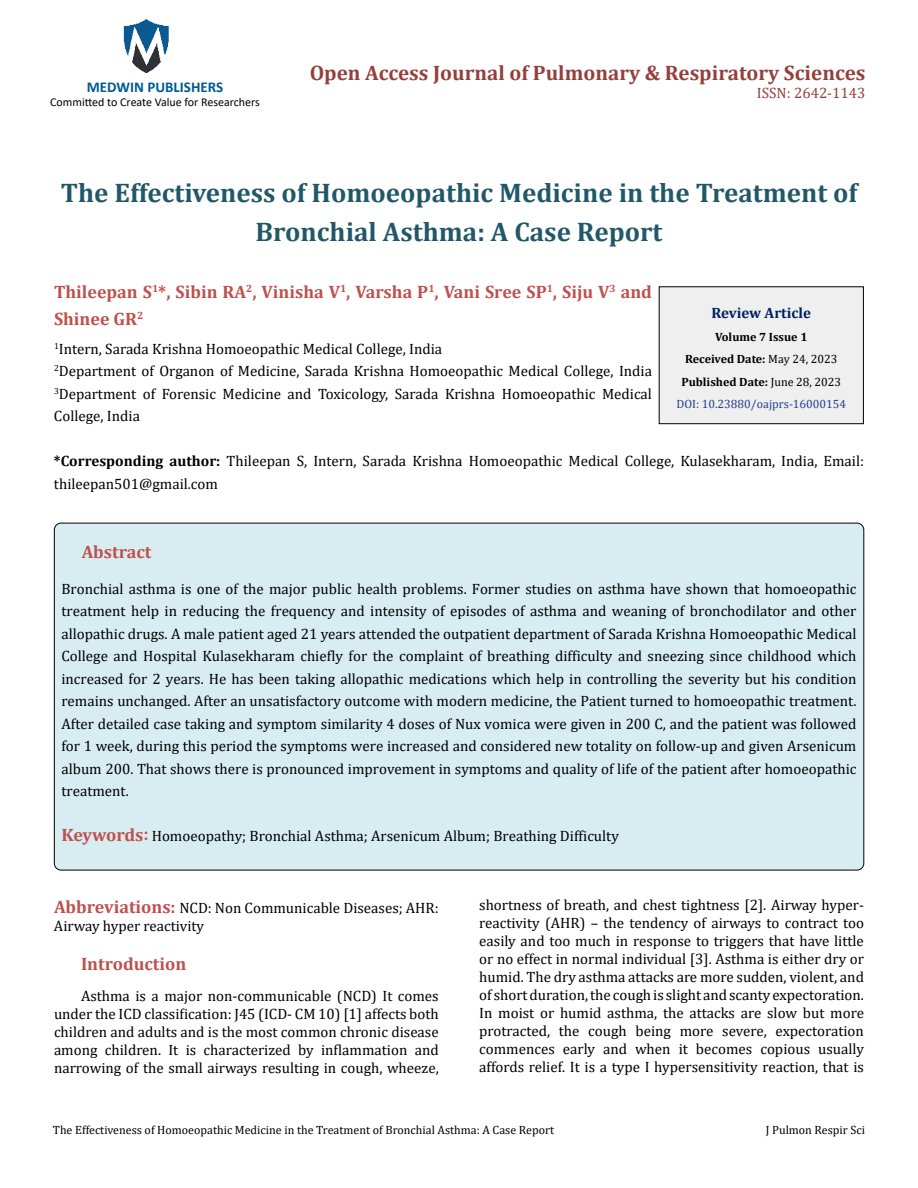
<style>
.page{position:relative;width:918px;height:1188px;background:#fff}
.page>*{position:absolute;margin:0;border:0;box-sizing:border-box;transform-origin:0 0}
.t1{font:700 27px/39px "Cambria";color:#215868;text-align:center}
.t2{font:700 21px "Cambria";color:#953f3c}
.t3{font:700 18px/27px "Cambria";color:#c0504d}
.t4{font:15px/18px "Cambria";color:#000}
.t5{font:700 15px "Calibri";color:#005991}
.t6{font:15px "Cambria";color:#953f3c}
.t7{font:700 15px "Cambria";color:#002060}
.t8{font:12px "Cambria";color:#000}
.t9{font:700 12px/22.5px "Cambria";color:#000;text-align:center}
.t10{font:12px "Calibri";color:#000}
.s1{font-weight:700}
.s2{font-weight:400}
.s3{font-weight:400;color:#25408f}
.s4{font-weight:700;font-size:18px;color:#c0504d}
.s5{font-family:"Calibri";font-weight:700;font-size:18px;color:#c0504d}
</style>
<div class="page">
<img style="left:123px;top:19px;width:46px;height:54px">
<div style="left:659px;top:287px;width:204px;height:137px;background:#efefef"></div>
<div style="left:659px;top:286px;width:205px;height:138px;border:1px solid #000"></div>
<div style="left:54px;top:523px;width:810px;height:347px;background:#d8edf2;border-radius:7px"></div>
<p class="t5" style="left:87px;top:76px;width:138px">MEDWIN PUBLISHERS</p>
<p class="t10" style="left:50px;top:94px;width:211px">Committed to Create Value for Researchers</p>
<h2 class="t2" style="left:310px;top:58px;width:557px">Open Access Journal of Pulmonary &amp; Respiratory Sciences</h2>
<p class="t6" style="left:757px;top:84px;width:110px">ISSN: 2642-1143</p>
<h1 class="t1" style="left:61px;top:172px;width:798px">The Effectiveness of Homoeopathic Medicine in the Treatment of<br>Bronchial Asthma: A Case Report</h1>
<p class="t3" style="left:54px;top:277px;width:600px">Thileepan S<sup>1</sup>*, Sibin RA<sup>2</sup>, Vinisha V<sup>1</sup>, Varsha P<sup>1</sup>, Vani Sree SP<sup>1</sup>, Siju V<sup>3</sup> and<br>Shinee GR<sup>2</sup></p>
<p class="t4" style="left:54px;top:337px;width:600px;line-height:22.5px"><sup>1</sup>Intern, Sarada Krishna Homoeopathic Medical College, India<br><sup>2</sup>Department of Organon of Medicine, Sarada Krishna Homoeopathic Medical College, India <sup>3</sup>Department of Forensic Medicine and Toxicology, Sarada Krishna Homoeopathic Medical College, India</p>
<p class="t4" style="left:54px;top:450px;width:812px;line-height:22.5px"><span class="s1">*Corresponding author:</span> Thileepan S, Intern, Sarada Krishna Homoeopathic Medical College, Kulasekharam, India, Email: thileepan501@gmail.com</p>
<p class="t7" style="left:711px;top:303px;width:101px">Review Article</p>
<p class="t9" style="left:676px;top:325px;width:171px">Volume 7 Issue 1<br>Received Date: <span class="s2">May 24, 2023<br></span>Published Date: <span class="s2">June 28, 2023<br></span><span class="s3">DOI: 10.23880/oajprs-16000154</span></p>
<p class="t3" style="left:82px;top:537px;width:71px">Abstract</p>
<p class="t4" style="left:61px;top:577px;width:797px;line-height:22.5px;text-align:justify">Bronchial asthma is one of the major public health problems. Former studies on asthma have shown that homoeopathic treatment help in reducing the frequency and intensity of episodes of asthma and weaning of bronchodilator and other allopathic drugs. A male patient aged 21 years attended the outpatient department of Sarada Krishna Homoeopathic Medical College and Hospital Kulasekharam chiefly for the complaint of breathing difficulty and sneezing since childhood which increased for 2 years. He has been taking allopathic medications which help in controlling the severity but his condition remains unchanged. After an unsatisfactory outcome with modern medicine, the Patient turned to homoeopathic treatment.<br>After detailed case taking and symptom similarity 4 doses of Nux vomica were given in 200 C, and the patient was followed for 1 week, during this period the symptoms were increased and considered new totality on follow-up and given Arsenicum album 200. That shows there is pronounced improvement in symptoms and quality of life of the patient after homoeopathic treatment.</p>
<p class="t4" style="left:61px;top:827px;width:559px"><span class="s4">Keywords</span><span class="s5">:</span> Homoeopathy; Bronchial Asthma; Arsenicum Album; Breathing Difficulty</p>
<p class="t4" style="left:54px;top:898px;width:386px"><span class="s4">Abbreviations:</span> NCD: Non Communicable Diseases; AHR:<br>Airway hyper reactivity</p>
<p class="t3" style="left:81px;top:949px;width:107px">Introduction</p>
<p class="t4" style="left:54px;top:987px;width:386px;text-align:justify;text-indent:27px">Asthma is a major non-communicable (NCD) It comes under the ICD classification: J45 (ICD- CM 10) [1] affects both children and adults and is the most common chronic disease among children. It is characterized by inflammation and narrowing of the small airways resulting in cough, wheeze,</p>
<p class="t4" style="left:479px;top:896px;width:386px;text-align:justify">shortness of breath, and chest tightness [2]. Airway hyper&shy;reactivity (AHR) – the tendency of airways to contract too easily and too much in response to triggers that have little or no effect in normal individual [3]. Asthma is either dry or humid. The dry asthma attacks are more sudden, violent, and of short duration, the cough is slight and scanty expectoration.<br>In moist or humid asthma, the attacks are slow but more protracted, the cough being more severe, expectoration commences early and when it becomes copious usually affords relief. It is a type I hypersensitivity reaction, that is</p>
<p class="t8" style="left:53px;top:1123px;width:503px">The Effectiveness of Homoeopathic Medicine in the Treatment of Bronchial Asthma: A Case Report</p>
<p class="t8" style="left:766px;top:1123px;width:101px">J Pulmon Respir Sci</p>
</div>
